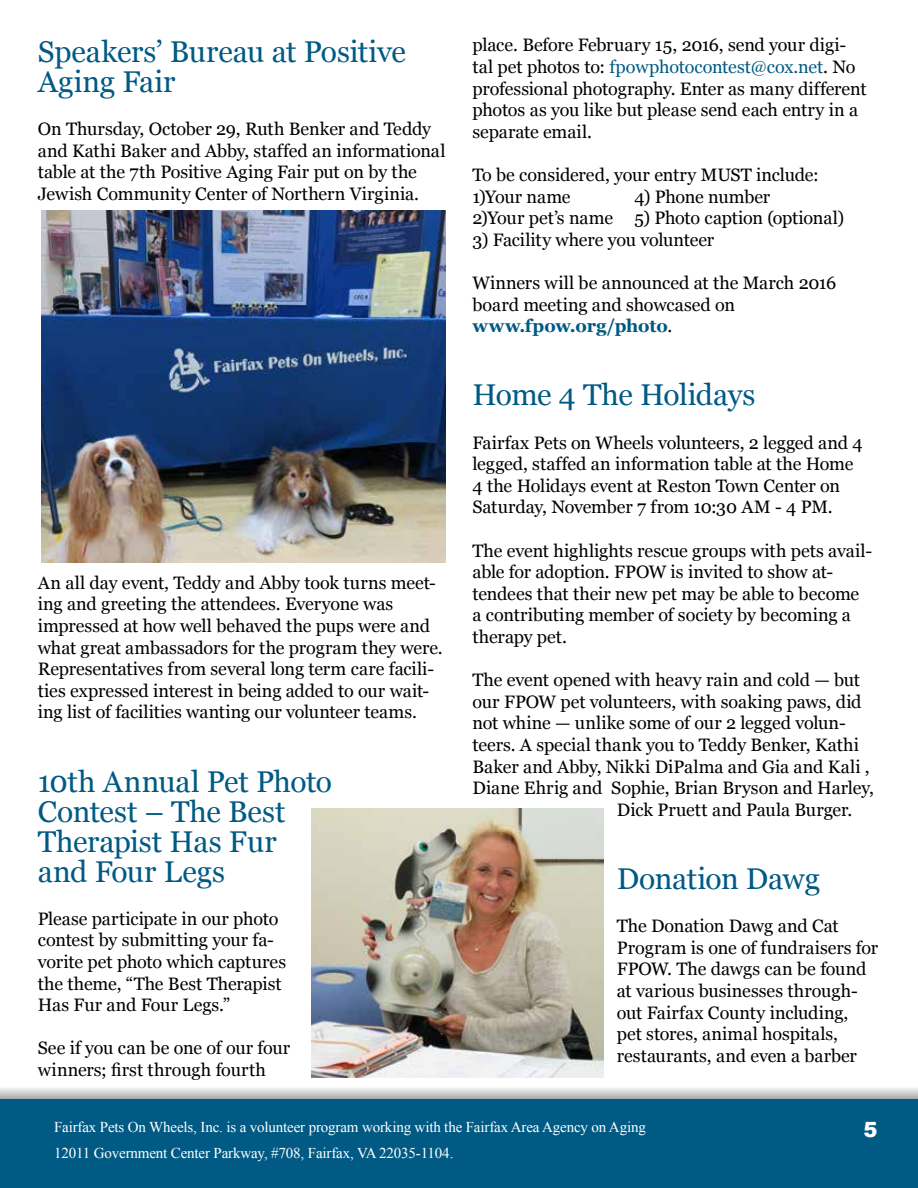
<style>
.page{position:relative;width:918px;height:1188px;background:#fff}
.page>*{position:absolute;margin:0;border:0;box-sizing:border-box;transform-origin:0 0}
.t1{font:30px/30px "Georgia";letter-spacing:-.005em;color:#005a84}
.t2{font:900 21px "Arial";color:#fff}
.t3{font:18px/21.6px "Georgia";letter-spacing:-.005em;color:#000}
.t4{font:15px/25.5px "Times New Roman";letter-spacing:-.01em;color:#fff}
.s1{color:#005a84}
.s2{font-weight:700;color:#005a84}
</style>
<div class="page">
<svg style="left:0;top:1088px;width:918px;height:12px;background:#bac3c7"></svg>
<div style="left:0;top:1100px;width:918px;height:88px;background:#005a84"></div>
<img style="left:41px;top:210px;width:405px;height:352px">
<img style="left:312px;top:808px;width:291px;height:269px">
<h1 class="t1" style="left:38px;top:37px;width:370px">Speakers’ Bureau at Positive<br>Aging Fair</h1>
<p class="t3" style="left:38px;top:119px;width:409px">On Thursday, October 29, Ruth Benker and Teddy and Kathi Baker and Abby, staffed an informational table at the 7th Positive Aging Fair put on by the Jewish Community Center of Northern Virginia.</p>
<p class="t3" style="left:38px;top:572px;width:407px">An all day event, Teddy and Abby took turns meet&shy;ing and greeting the attendees. Everyone was impressed at how well behaved the pups were and what great ambassadors for the program they were.<br>Representatives from several long term care facili&shy;ties expressed interest in being added to our wait&shy;ing list of facilities wanting our volunteer teams.</p>
<h1 class="t1" style="left:38px;top:767px;width:296px">10th Annual Pet Photo<br>Contest – The Best<br>Therapist Has Fur and Four Legs</h1>
<p class="t3" style="left:38px;top:908px;width:250px">Please participate in our photo contest by submitting your fa&shy;vorite pet photo which captures the theme, “The Best Therapist<br>Has Fur and Four Legs.”</p>
<p class="t3" style="left:38px;top:1038px;width:254px">See if you can be one of our four winners; first through fourth</p>
<p class="t3" style="left:472px;top:35px;width:396px">place. Before February 15, 2016, send your digi&shy;tal pet photos to: <span class="s1">fpowphotocontest@cox.net</span>. No professional photography. Enter as many different photos as you like but please send each entry in a separate email.</p>
<p class="t3" style="left:472px;top:164px;width:348px">To be considered, your entry MUST include:<br>1)Your name</p>
<p class="t3" style="left:472px;top:186px;width:373px;text-indent:162px">4) Phone number<br>2)Your pet’s name 5) Photo caption (optional)</p>
<p class="t3" style="left:472px;top:229px;width:243px">3) Facility where you volunteer</p>
<p class="t3" style="left:472px;top:272px;width:365px">Winners will be announced at the March 2016 board meeting and showcased on <span class="s2">www.fpow.org/photo</span>.</p>
<h1 class="t1" style="left:472px;top:381px;width:284px">Home 4 The Holidays</h1>
<p class="t3" style="left:472px;top:432px;width:392px">Fairfax Pets on Wheels volunteers, 2 legged and 4 legged, staffed an information table at the Home 4 the Holidays event at Reston Town Center on Saturday, November 7 from 10:30 AM - 4 PM.</p>
<p class="t3" style="left:472px;top:540px;width:401px">The event highlights rescue groups with pets avail&shy;able for adoption. FPOW is invited to show at&shy;tendees that their new pet may be able to become a contributing member of society by becoming a therapy pet.</p>
<p class="t3" style="left:472px;top:670px;width:389px">The event opened with heavy rain and cold — but</p>
<p class="t3" style="left:472px;top:691px;width:391px">our FPOW pet volunteers, with soaking paws, did</p>
<p class="t3" style="left:472px;top:713px;width:375px">not whine — unlike some of our 2 legged volun-</p>
<p class="t3" style="left:472px;top:734px;width:388px">teers. A special thank you to Teddy Benker, Kathi</p>
<p class="t3" style="left:472px;top:756px;width:399px">Baker and Abby, Nikki DiPalma and Gia and Kali ,</p>
<p class="t3" style="left:472px;top:778px;width:403px">Diane Ehrig and Sophie, Brian Bryson and Harley,</p>
<p class="t3" style="left:617px;top:799px;width:237px">Dick Pruett and Paula Burger.</p>
<h1 class="t1" style="left:617px;top:864px;width:205px">Donation Dawg</h1>
<p class="t3" style="left:617px;top:916px;width:263px">The Donation Dawg and Cat<br>Program is one of fundraisers for<br>FPOW. The dawgs can be found at various businesses through&shy;out Fairfax County including,<br>pet stores, animal hospitals, restaurants, and even a barber</p>
<p class="t4" style="left:54px;top:1114px;width:593px">Fairfax Pets On Wheels, Inc. is a volunteer program working with the Fairfax Area Agency on Aging<br>12011 Government Center Parkway, #708, Fairfax, VA 22035-1104.</p>
<p class="t2" style="left:863px;top:1114px;width:16px">5</p>
</div>
